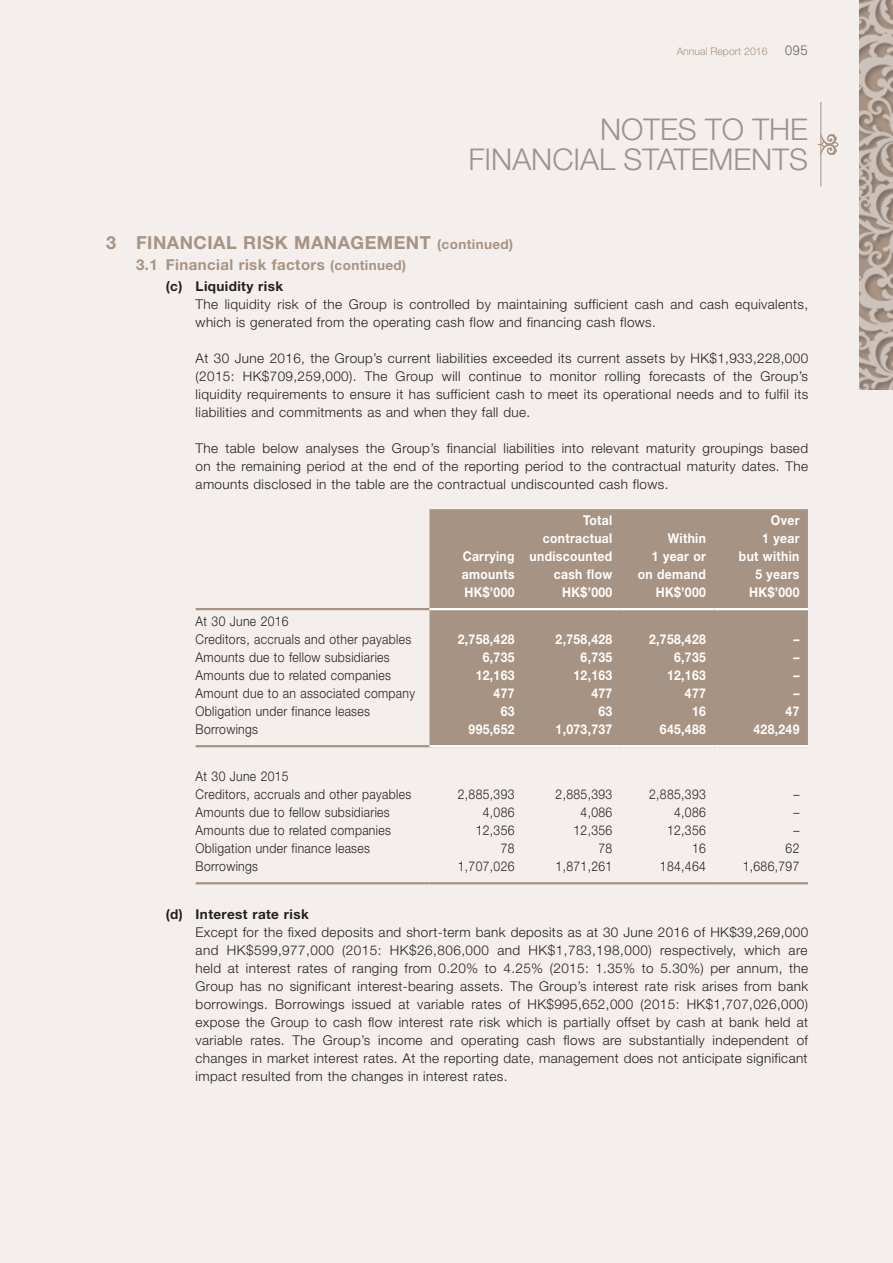
<style>
.page{position:relative;width:893px;height:1263px;background:#f4eeec}
.page>*{position:absolute;margin:0;border:0;box-sizing:border-box;transform-origin:0 0}
.t1{font:300 30px/30px "Helvetica Neue LT Std";color:#99948c;text-align:right}
.t2{font:700 18px "Helvetica Neue LT Std";letter-spacing:.03em;color:#a79383}
.t3{font:700 15px "Helvetica Neue LT Std";letter-spacing:.03em;color:#a79383}
.t4{font:300 13.5px/18px "Helvetica Neue LT Std";letter-spacing:.03em;color:#231f20;text-align:justify}
.t5{font:300 13.5px/18px "Helvetica Neue LT Std";letter-spacing:.03em;color:#231f20;scale:.9 1}
.t6{font:700 13.5px/18px "Helvetica Neue LT Std";letter-spacing:.03em;color:#fff;text-align:right;scale:.9 1}
.t7{font:700 13.5px "Helvetica Neue LT Std";letter-spacing:.03em;color:#231f20}
.t8{font:700 13.5px "Helvetica Neue LT Std";letter-spacing:.03em;color:#a79383}
.t9{font:13.5px "Akkurat Light Pro";color:#4b4c4d}
.t10{font:300 10.5px "Helvetica Neue LT Std";color:#a79383}
.s1{font-size:18px}
.s2{font-size:13.5px}
</style>
<div class="page">
<svg style="left:817px;top:132px;width:21px;height:25px"></svg>
<hr style="left:820px;top:102px;width:1px;height:84px;background:#a79383">
<img style="left:859px;top:0;width:34px;height:390px">
<div style="left:429px;top:509px;width:379px;height:236px;background:#a79383"></div>
<hr style="left:196px;top:608px;width:233px;height:2px;background:#a79383">
<hr style="left:429px;top:608px;width:94px;height:2px;background:#fff">
<hr style="left:523px;top:608px;width:98px;height:2px;background:#fff">
<hr style="left:621px;top:608px;width:93px;height:2px;background:#fff">
<hr style="left:714px;top:608px;width:94px;height:2px;background:#fff">
<hr style="left:196px;top:745px;width:233px;height:2px;background:#a79383">
<hr style="left:429px;top:745px;width:94px;height:2px;background:#fff">
<hr style="left:523px;top:745px;width:98px;height:2px;background:#fff">
<hr style="left:621px;top:745px;width:93px;height:2px;background:#fff">
<hr style="left:714px;top:745px;width:94px;height:2px;background:#fff">
<hr style="left:196px;top:882px;width:233px;height:2px;background:#a79383">
<hr style="left:429px;top:882px;width:94px;height:2px;background:#a79383">
<hr style="left:523px;top:882px;width:98px;height:2px;background:#a79383">
<hr style="left:621px;top:882px;width:93px;height:2px;background:#a79383">
<hr style="left:714px;top:882px;width:94px;height:2px;background:#a79383">
<p class="t10" style="left:677px;top:45px;width:92px">Annual Report 2016</p>
<p class="t9" style="left:785px;top:42px;width:25px">095</p>
<h1 class="t1" style="left:468px;top:114px;width:341px">NOTES TO THE<br>FINANCIAL STATEMENTS</h1>
<h2 class="t2" style="left:106px;top:231px;width:61px">3 Financ</h2>
<h2 class="t2" style="left:207px;top:231px;width:118px">ial risk mana</h2>
<p class="t8" style="left:351px;top:236px;width:164px"><span class="s1">gement</span> (continued)</p>
<p class="t3" style="left:136px;top:255px;width:272px">3.1 Financial risk factors <span class="s2">(continued)</span></p>
<p class="t7" style="left:166px;top:278px;width:119px">(c) Liquidity risk</p>
<p class="t4" style="left:196px;top:295px;width:614px">The liquidity risk of the Group is controlled by maintaining sufficient cash and cash equivalents, which is generated from the operating cash flow and financing cash flows.</p>
<p class="t4" style="left:196px;top:349px;width:614px">At 30 June 2016, the Group’s current liabilities exceeded its current assets by HK$1,933,228,000 (2015: HK$709,259,000). The Group will continue to monitor rolling forecasts of the Group’s liquidity requirements to ensure it has sufficient cash to meet its operational needs and to fulfil its liabilities and commitments as and when they fall due.</p>
<p class="t4" style="left:196px;top:439px;width:614px">The table below analyses the Group’s financial liabilities into relevant maturity groupings based on the remaining period at the end of the reporting period to the contractual maturity dates. The amounts disclosed in the table are the contractual undiscounted cash flows.</p>
<p class="t6" style="left:462px;top:547px;width:60px;text-align:left">Carrying amounts</p>
<p class="t6" style="left:530px;top:511px;width:93px">Total contractual undiscounted cash flow</p>
<p class="t6" style="left:638px;top:529px;width:77px">Within<br>1 year or on demand</p>
<p class="t6" style="left:739px;top:511px;width:69px">Over<br>1 year<br>but within<br>5 years</p>
<p class="t5" style="left:196px;top:612px;width:241px">At 30 June 2016<br>Creditors, accruals and other payables</p>
<p class="t6" style="left:464px;top:583px;width:57px">HK$’000</p>
<p class="t6" style="left:562px;top:583px;width:57px">HK$’000</p>
<p class="t6" style="left:656px;top:583px;width:57px">HK$’000</p>
<p class="t6" style="left:749px;top:583px;width:57px">HK$’000</p>
<p class="t6" style="left:458px;top:630px;width:65px">2,758,428</p>
<p class="t6" style="left:556px;top:630px;width:65px">2,758,428</p>
<p class="t6" style="left:649px;top:630px;width:65px">2,758,428</p>
<p class="t6" style="left:793px;top:630px;width:8px">–</p>
<p class="t5" style="left:196px;top:648px;width:217px">Amounts due to fellow subsidiaries</p>
<p class="t6" style="left:483px;top:648px;width:37px">6,735</p>
<p class="t6" style="left:581px;top:648px;width:37px">6,735</p>
<p class="t6" style="left:674px;top:648px;width:37px">6,735</p>
<p class="t6" style="left:793px;top:648px;width:8px">–</p>
<p class="t5" style="left:196px;top:666px;width:219px">Amounts due to related companies</p>
<p class="t6" style="left:476px;top:666px;width:45px">12,163</p>
<p class="t6" style="left:573px;top:666px;width:45px">12,163</p>
<p class="t6" style="left:667px;top:666px;width:45px">12,163</p>
<p class="t6" style="left:793px;top:666px;width:8px">–</p>
<p class="t5" style="left:196px;top:684px;width:245px">Amount due to an associated company</p>
<p class="t6" style="left:494px;top:684px;width:25px">477</p>
<p class="t6" style="left:591px;top:684px;width:25px">477</p>
<p class="t6" style="left:685px;top:684px;width:25px">477</p>
<p class="t6" style="left:793px;top:684px;width:8px">–</p>
<p class="t5" style="left:196px;top:702px;width:195px">Obligation under finance leases</p>
<p class="t6" style="left:501px;top:702px;width:17px">63</p>
<p class="t6" style="left:598px;top:702px;width:17px">63</p>
<p class="t6" style="left:692px;top:702px;width:17px">16</p>
<p class="t6" style="left:786px;top:702px;width:17px">47</p>
<p class="t5" style="left:196px;top:720px;width:71px">Borrowings</p>
<p class="t6" style="left:469px;top:720px;width:53px">995,652</p>
<p class="t6" style="left:556px;top:720px;width:65px">1,073,737</p>
<p class="t6" style="left:660px;top:720px;width:53px">645,488</p>
<p class="t6" style="left:753px;top:720px;width:53px">428,249</p>
<p class="t5" style="left:196px;top:767px;width:241px">At 30 June 2015<br>Creditors, accruals and other payables</p>
<p class="t5" style="left:458px;top:785px;width:65px">2,885,393</p>
<p class="t5" style="left:556px;top:785px;width:65px">2,885,393</p>
<p class="t5" style="left:649px;top:785px;width:65px">2,885,393</p>
<p class="t5" style="left:793px;top:785px;width:8px">–</p>
<p class="t5" style="left:196px;top:803px;width:217px">Amounts due to fellow subsidiaries</p>
<p class="t5" style="left:483px;top:803px;width:37px">4,086</p>
<p class="t5" style="left:581px;top:803px;width:37px">4,086</p>
<p class="t5" style="left:674px;top:803px;width:37px">4,086</p>
<p class="t5" style="left:793px;top:803px;width:8px">–</p>
<p class="t5" style="left:196px;top:821px;width:219px">Amounts due to related companies</p>
<p class="t5" style="left:476px;top:821px;width:45px">12,356</p>
<p class="t5" style="left:573px;top:821px;width:45px">12,356</p>
<p class="t5" style="left:667px;top:821px;width:45px">12,356</p>
<p class="t5" style="left:793px;top:821px;width:8px">–</p>
<p class="t5" style="left:196px;top:839px;width:195px">Obligation under finance leases</p>
<p class="t5" style="left:501px;top:839px;width:17px">78</p>
<p class="t5" style="left:598px;top:839px;width:17px">78</p>
<p class="t5" style="left:692px;top:839px;width:17px">16</p>
<p class="t5" style="left:786px;top:839px;width:17px">62</p>
<p class="t5" style="left:196px;top:857px;width:71px">Borrowings</p>
<p class="t5" style="left:458px;top:857px;width:65px">1,707,026</p>
<p class="t5" style="left:556px;top:857px;width:65px">1,871,261</p>
<p class="t5" style="left:660px;top:857px;width:53px">184,464</p>
<p class="t5" style="left:743px;top:857px;width:65px">1,686,797</p>
<p class="t7" style="left:166px;top:906px;width:144px">(d) I nterest rate risk</p>
<p class="t4" style="left:196px;top:923px;width:614px">Except for the fixed deposits and short-term bank deposits as at 30 June 2016 of HK$39,269,000 and HK$599,977,000 (2015: HK$26,806,000 and HK$1,783,198,000) respectively, which are held at interest rates of ranging from 0.20% to 4.25% (2015: 1.35% to 5.30%) per annum, the Group has no significant interest-bearing assets. The Group’s interest rate risk arises from bank borrowings. Borrowings issued at variable rates of HK$995,652,000 (2015: HK$1,707,026,000) expose the Group to cash flow interest rate risk which is partially offset by cash at bank held at variable rates. The Group’s income and operating cash flows are substantially independent of changes in market interest rates. At the reporting date, management does not anticipate significant impact resulted from the changes in interest rates.</p>
</div>
